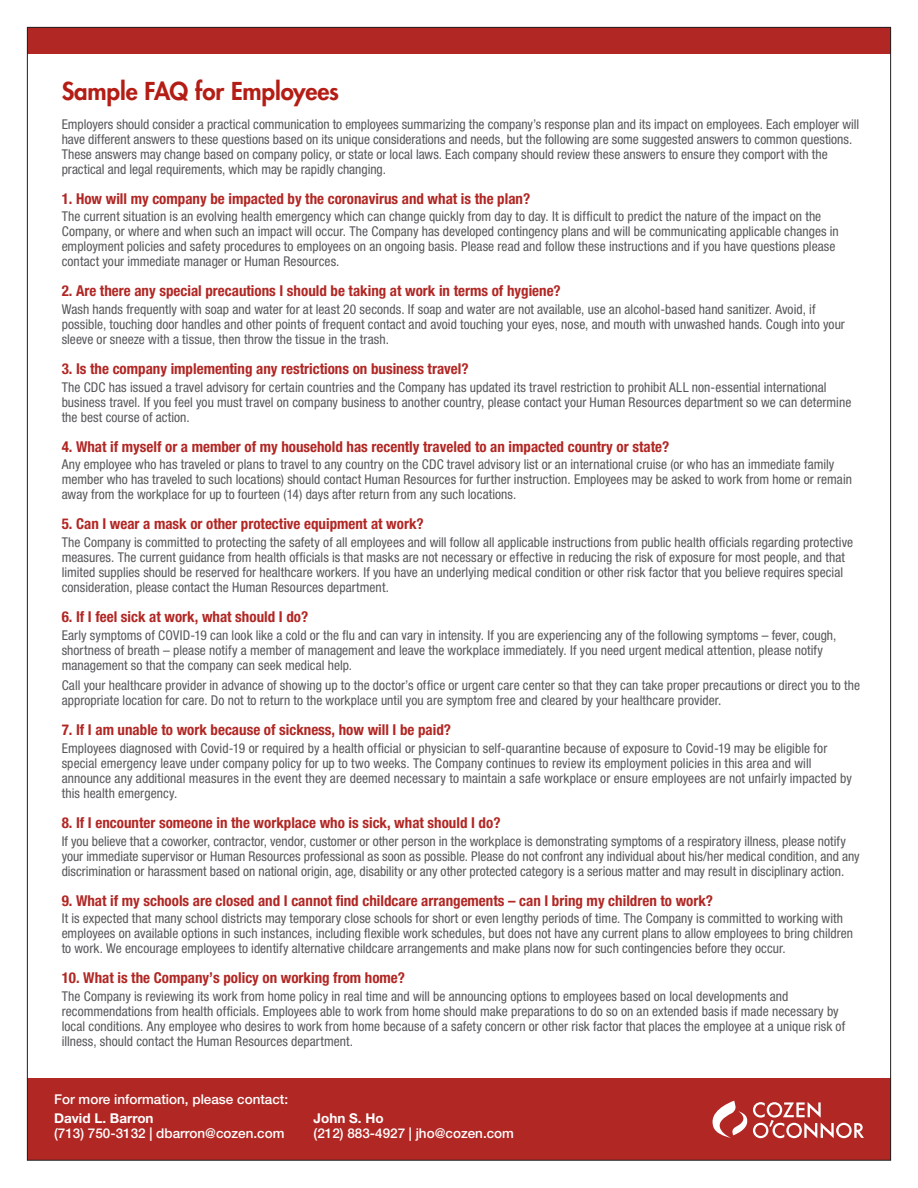
<style>
.page{position:relative;width:918px;height:1188px;background:#fff}
.page>*{position:absolute;margin:0;border:0;box-sizing:border-box;transform-origin:0 0}
.t1{font:800 24px "Futura Std";letter-spacing:-.01em;color:#b41d15}
.t2{font:700 condensed 15px "Helvetica Neue LT Std";color:#b12724}
.t3{font:condensed 13.5px/15px "Helvetica Neue LT Std";letter-spacing:.005em;color:#57585a}
.t4{font:500 13.5px "Helvetica Neue LT Std";color:#fff}
.t5{font:700 13.5px "Helvetica Neue LT Std";color:#fff}
</style>
<div class="page">
<div style="left:27px;top:1078px;width:864px;height:81px;background:#b12724"></div>
<svg style="left:712px;top:1101px;width:152px;height:37px"></svg>
<div style="left:27px;top:27px;width:864px;height:27px;background:#b12724"></div>
<h1 class="t1" style="left:62px;top:76px;width:279px">Sample FAQ for Employees</h1>
<p class="t3" style="left:62px;top:116px;width:799px">Employers should consider a practical communication to employees summarizing the company’s response plan and its impact on employees. Each employer will have different answers to these questions based on its unique considerations and needs, but the following are some suggested answers to common questions.<br>These answers may change based on company policy, or state or local laws. Each company should review these answers to ensure they comport with the practical and legal requirements, which may be rapidly changing.</p>
<p class="t2" style="left:62px;top:189px;width:470px">1. How will my company be impacted by the coronavirus and what is the plan?</p>
<p class="t3" style="left:62px;top:209px;width:779px">The current situation is an evolving health emergency which can change quickly from day to day. It is difficult to predict the nature of the impact on the Company, or where and when such an impact will occur. The Company has developed contingency plans and will be communicating applicable changes in employment policies and safety procedures to employees on an ongoing basis. Please read and follow these instructions and if you have questions please contact your immediate manager or Human Resources.</p>
<p class="t2" style="left:62px;top:282px;width:501px">2. Are there any special precautions I should be taking at work in terms of hygiene?</p>
<p class="t3" style="left:62px;top:302px;width:785px">Wash hands frequently with soap and water for at least 20 seconds. If soap and water are not available, use an alcohol-based hand sanitizer. Avoid, if possible, touching door handles and other points of frequent contact and avoid touching your eyes, nose, and mouth with unwashed hands. Cough into your sleeve or sneeze with a tissue, then throw the tissue in the trash.</p>
<p class="t2" style="left:62px;top:360px;width:409px">3. Is the company implementing any restrictions on business travel?</p>
<p class="t3" style="left:62px;top:379px;width:791px">The CDC has issued a travel advisory for certain countries and the Company has updated its travel restriction to prohibit ALL non-essential international business travel. If you feel you must travel on company business to another country, please contact your Human Resources department so we can determine the best course of action.</p>
<p class="t2" style="left:62px;top:437px;width:609px">4. What if myself or a member of my household has recently traveled to an impacted country or state?</p>
<p class="t3" style="left:62px;top:457px;width:792px">Any employee who has traveled or plans to travel to any country on the CDC travel advisory list or an international cruise (or who has an immediate family member who has traveled to such locations) should contact Human Resources for further instruction. Employees may be asked to work from home or remain away from the workplace for up to fourteen (14) days after return from any such locations.</p>
<p class="t2" style="left:62px;top:515px;width:364px">5. Can I wear a mask or other protective equipment at work?</p>
<p class="t3" style="left:62px;top:535px;width:793px">The Company is committed to protecting the safety of all employees and will follow all applicable instructions from public health officials regarding protective measures. The current guidance from health officials is that masks are not necessary or effective in reducing the risk of exposure for most people, and that limited supplies should be reserved for healthcare workers. If you have an underlying medical condition or other risk factor that you believe requires special consideration, please contact the Human Resources department.</p>
<p class="t2" style="left:62px;top:608px;width:248px">6. If I feel sick at work, what should I do?</p>
<p class="t3" style="left:62px;top:627px;width:776px">Early symptoms of COVID-19 can look like a cold or the flu and can vary in intensity. If you are experiencing any of the following symptoms – fever, cough, shortness of breath – please notify a member of management and leave the workplace immediately. If you need urgent medical attention, please notify management so that the company can seek medical help.</p>
<p class="t3" style="left:62px;top:678px;width:800px">Call your healthcare provider in advance of showing up to the doctor’s office or urgent care center so that they can take proper precautions or direct you to the appropriate location for care. Do not to return to the workplace until you are symptom free and cleared by your healthcare provider.</p>
<p class="t2" style="left:62px;top:721px;width:391px">7. If I am unable to work because of sickness, how will I be paid?</p>
<p class="t3" style="left:62px;top:740px;width:792px">Employees diagnosed with Covid-19 or required by a health official or physician to self-quarantine because of exposure to Covid-19 may be eligible for special emergency leave under company policy for up to two weeks. The Company continues to review its employment policies in this area and will announce any additional measures in the event they are deemed necessary to maintain a safe workplace or ensure employees are not unfairly impacted by this health emergency.</p>
<p class="t2" style="left:62px;top:813px;width:440px">8. If I encounter someone in the workplace who is sick, what should I do?</p>
<p class="t3" style="left:62px;top:833px;width:800px">If you believe that a coworker, contractor, vendor, customer or other person in the workplace is demonstrating symptoms of a respiratory illness, please notify your immediate supervisor or Human Resources professional as soon as possible. Please do not confront any individual about his/her medical condition, and any discrimination or harassment based on national origin, age, disability or any other protected category is a serious matter and may result in disciplinary action.</p>
<p class="t2" style="left:62px;top:891px;width:653px">9. What if my schools are closed and I cannot find childcare arrangements – can I bring my children to work?</p>
<p class="t3" style="left:62px;top:911px;width:793px">It is expected that many school districts may temporary close schools for short or even lengthy periods of time. The Company is committed to working with employees on available options in such instances, including flexible work schedules, but does not have any current plans to allow employees to bring children to work. We encourage employees to identify alternative childcare arrangements and make plans now for such contingencies before they occur.</p>
<p class="t2" style="left:62px;top:969px;width:345px">10. What is the Company’s policy on working from home?</p>
<p class="t3" style="left:62px;top:989px;width:785px">The Company is reviewing its work from home policy in real time and will be announcing options to employees based on local developments and recommendations from health officials. Employees able to work from home should make preparations to do so on an extended basis if made necessary by local conditions. Any employee who desires to work from home because of a safety concern or other risk factor that places the employee at a unique risk of illness, should contact the Human Resources department.</p>
<p class="t4" style="left:54px;top:1091px;width:236px">For more information, please contact:</p>
<p class="t5" style="left:54px;top:1110px;width:101px">David L. Barron</p>
<p class="t4" style="left:54px;top:1125px;width:232px">(713) 750-3132 | dbarron@cozen.com</p>
<p class="t5" style="left:314px;top:1110px;width:72px">John S. Ho</p>
<p class="t4" style="left:314px;top:1125px;width:202px">(212) 883-4927 | jho@cozen.com</p>
</div>
